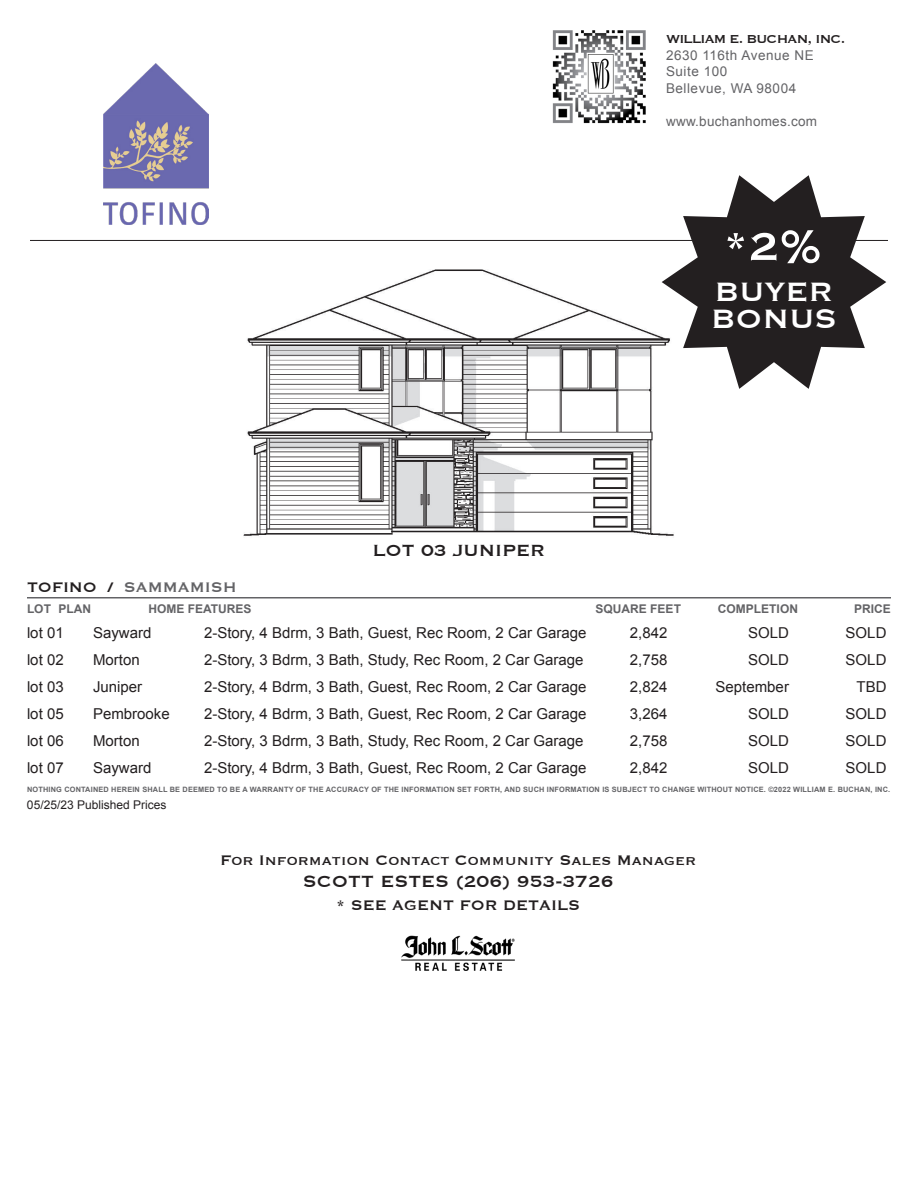
<style>
.page{position:relative;width:918px;height:1188px;background:#fff}
.page>*{position:absolute;margin:0;border:0;box-sizing:border-box;transform-origin:0 0}
.t1{font:51px "Copperplate";color:#fff}
.t2{font:34.5px "Copperplate";color:#fff}
.t3{font:21px "Copperplate";color:#231f20}
.t4{font:18px "Copperplate";color:#231f20}
.t5{font:18px "Copperplate";color:#636366}
.t6{font:15px "Arial";color:#231f20}
.Home_Name_Headline{font:15px "Copperplate";letter-spacing:-.05em;color:#231f20}
.Home_Name_Headline-2{font:13.5px "Arial";letter-spacing:.04em;color:#636366}
.Home_Name_Headline-3{font:13.5px "Arial";letter-spacing:.02em;color:#636366}
.t7{font:700 12px "Arial";color:#636366}
.t8{font:12px "Arial";color:#231f20}
.t9{font:700 7.35px "Arial";letter-spacing:.025em;color:#636366}
.s1{color:#231f20}
</style>
<div class="page">
<hr style="left:30px;top:240px;width:858px;height:1px;background:#231f20">
<hr style="left:27px;top:597px;width:864px;height:1px;background:#636366">
<img style="left:401px;top:935px;width:114px;height:35px">
<img style="left:104px;top:63px;width:105px;height:161px">
<img style="left:243px;top:269px;width:431px;height:267px">
<img style="left:552px;top:30px;width:94px;height:94px">
<svg style="left:662px;top:175px;width:224px;height:214px;fill:#231f20"></svg>
<p class="Home_Name_Headline" style="left:666px;top:29px;width:181px">WILLIAM E. BUCHAN, INC.</p>
<p class="Home_Name_Headline-2" style="left:666px;top:46px;width:149px">2630 116th Avenue NE</p>
<p class="Home_Name_Headline-2" style="left:666px;top:63px;width:63px">Suite 100</p>
<p class="Home_Name_Headline-2" style="left:666px;top:79px;width:132px">Bellevue, WA 98004</p>
<p class="Home_Name_Headline-3" style="left:666px;top:112px;width:153px">www.buchanhomes.com</p>
<p class="t3" style="left:373px;top:536px;width:174px">LOT 03 JUNIPER</p>
<p class="t1" style="left:723px;top:213px;width:104px">*2%</p>
<p class="t2" style="left:715px;top:269px;width:120px">BUYER</p>
<p class="t2" style="left:711px;top:296px;width:128px">BONUS</p>
<p class="t5" style="left:27px;top:575px;width:211px"><span class="s1">TOFINO /</span> SAMMAMISH</p>
<p class="t7" style="left:27px;top:601px;width:66px">LOT PLAN</p>
<p class="t7" style="left:148px;top:601px;width:105px">HOME FEATURES</p>
<p class="t7" style="left:596px;top:601px;width:87px">SQUARE FEET</p>
<p class="t7" style="left:718px;top:601px;width:82px">COMPLETION</p>
<p class="t7" style="left:854px;top:601px;width:38px">PRICE</p>
<p class="t6" style="left:27px;top:623px;width:38px">lot 01</p>
<p class="t6" style="left:93px;top:623px;width:60px">Sayward</p>
<p class="t6" style="left:204px;top:623px;width:384px">2-Story, 4 Bdrm, 3 Bath, Guest, Rec Room, 2 Car Garage</p>
<p class="t6" style="left:630px;top:623px;width:39px">2,842</p>
<p class="t6" style="left:748px;top:623px;width:42px">SOLD</p>
<p class="t6" style="left:846px;top:623px;width:42px">SOLD</p>
<p class="t6" style="left:27px;top:650px;width:38px">lot 02</p>
<p class="t6" style="left:93px;top:650px;width:48px">Morton</p>
<p class="t6" style="left:204px;top:650px;width:381px">2-Story, 3 Bdrm, 3 Bath, Study, Rec Room, 2 Car Garage</p>
<p class="t6" style="left:630px;top:650px;width:39px">2,758</p>
<p class="t6" style="left:748px;top:650px;width:42px">SOLD</p>
<p class="t6" style="left:846px;top:650px;width:42px">SOLD</p>
<p class="t6" style="left:27px;top:677px;width:38px">lot 03</p>
<p class="t6" style="left:93px;top:677px;width:51px">Juniper</p>
<p class="t6" style="left:204px;top:677px;width:384px">2-Story, 4 Bdrm, 3 Bath, Guest, Rec Room, 2 Car Garage</p>
<p class="t6" style="left:630px;top:677px;width:39px">2,824</p>
<p class="t6" style="left:716px;top:677px;width:75px">September</p>
<p class="t6" style="left:857px;top:677px;width:32px">TBD</p>
<p class="t6" style="left:27px;top:704px;width:38px">lot 05</p>
<p class="t6" style="left:93px;top:704px;width:78px">Pembrooke</p>
<p class="t6" style="left:204px;top:704px;width:384px">2-Story, 4 Bdrm, 3 Bath, Guest, Rec Room, 2 Car Garage</p>
<p class="t6" style="left:630px;top:704px;width:39px">3,264</p>
<p class="t6" style="left:748px;top:704px;width:42px">SOLD</p>
<p class="t6" style="left:846px;top:704px;width:42px">SOLD</p>
<p class="t6" style="left:27px;top:731px;width:38px">lot 06</p>
<p class="t6" style="left:93px;top:731px;width:48px">Morton</p>
<p class="t6" style="left:204px;top:731px;width:381px">2-Story, 3 Bdrm, 3 Bath, Study, Rec Room, 2 Car Garage</p>
<p class="t6" style="left:630px;top:731px;width:39px">2,758</p>
<p class="t6" style="left:748px;top:731px;width:42px">SOLD</p>
<p class="t6" style="left:846px;top:731px;width:42px">SOLD</p>
<p class="t6" style="left:27px;top:758px;width:38px">lot 07</p>
<p class="t6" style="left:93px;top:758px;width:60px">Sayward</p>
<p class="t6" style="left:204px;top:758px;width:384px">2-Story, 4 Bdrm, 3 Bath, Guest, Rec Room, 2 Car Garage</p>
<p class="t6" style="left:630px;top:758px;width:39px">2,842</p>
<p class="t6" style="left:748px;top:758px;width:42px">SOLD</p>
<p class="t6" style="left:846px;top:758px;width:42px">SOLD</p>
<p class="t9" style="left:27px;top:785px;width:865px">NOTHING CONTAINED HEREIN SHALL BE DEEMED TO BE A WARRANTY OF THE ACCURACY OF THE INFORMATION SET FORTH, AND SUCH INFORMATION IS SUBJECT TO CHANGE WITHOUT NOTICE. ©2022 WILLIAM E. BUCHAN, INC.</p>
<p class="t8" style="left:27px;top:797px;width:141px">05/25/23 Published Prices</p>
<p class="t4" style="left:220px;top:849px;width:477px">For Information Contact Community Sales Manager</p>
<p class="t3" style="left:303px;top:868px;width:312px">SCOTT ESTES (206) 953-3726</p>
<p class="t4" style="left:336px;top:893px;width:245px">* SEE AGENT FOR DETAILS</p>
</div>
